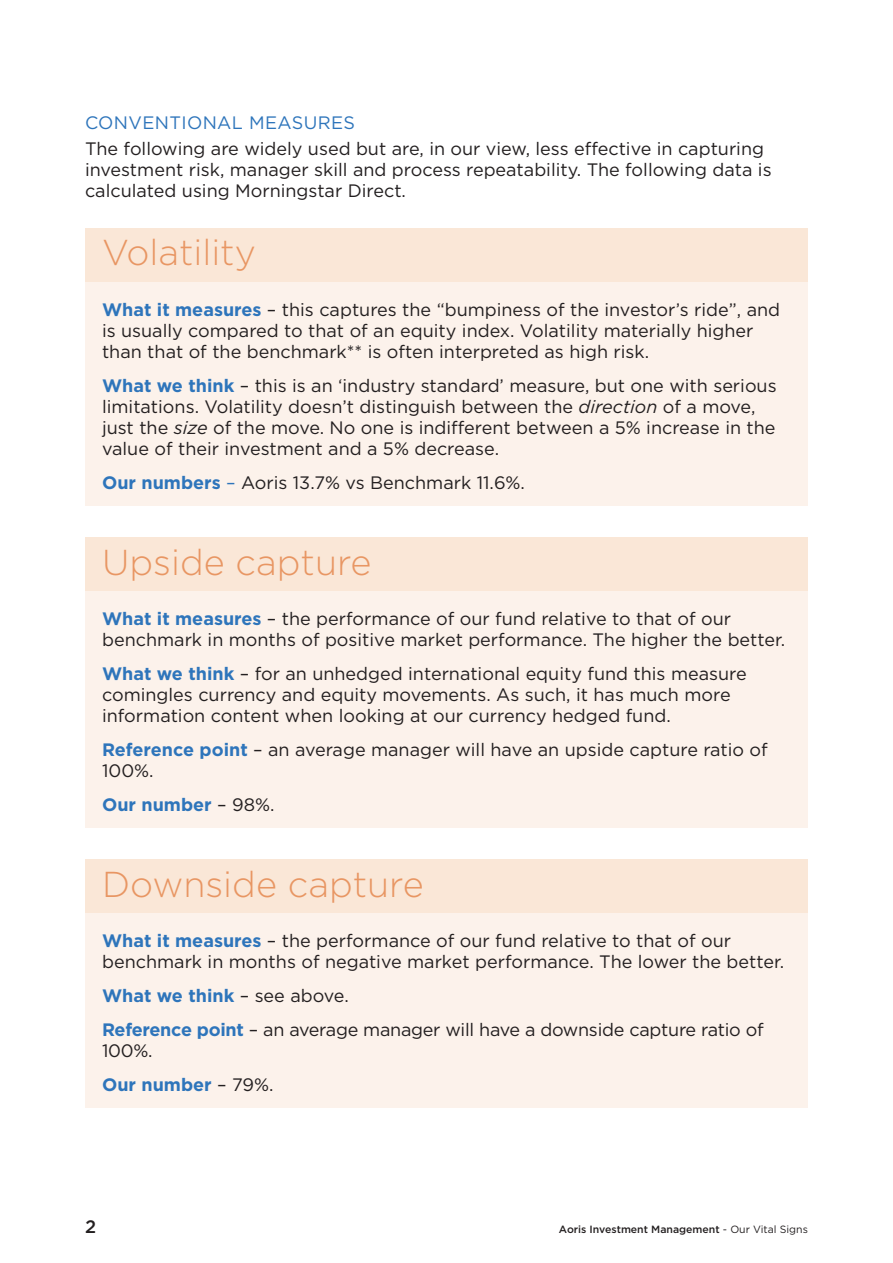
<style>
.page{position:relative;width:893px;height:1263px;background:#fff}
.page>*{position:absolute;margin:0;border:0;box-sizing:border-box;transform-origin:0 0}
.Value_Heading{font:300 36px "Gotham";color:#e89663}
.t1{font:18px/21px "Gotham";color:#231f20}
.t2{font:700 18px "Gotham";color:#2e75bb}
.Heading_2{font:18px "Gotham";letter-spacing:.02em;color:#2e75bb}
.t3{font:500 18px "Gotham";color:#231f20}
.t4{font:500 10.5px "Gotham";color:#231f20}
.s1{font-weight:700;color:#2e75bb}
.s2{font-style:italic}
.s3{color:#2e75bb}
.s4{font-weight:400;color:#231f20}
.s5{font-weight:400}
</style>
<div class="page">
<div style="left:85px;top:228px;width:723px;height:54px;background:#fae7d7"></div>
<div style="left:85px;top:282px;width:723px;height:224px;background:#fcf2eb"></div>
<div style="left:85px;top:537px;width:723px;height:55px;background:#fae7d7"></div>
<div style="left:85px;top:592px;width:723px;height:236px;background:#fcf2eb"></div>
<div style="left:85px;top:859px;width:723px;height:54px;background:#fae7d7"></div>
<div style="left:85px;top:913px;width:723px;height:195px;background:#fcf2eb"></div>
<p class="Heading_2" style="left:85px;top:113px;width:272px">CONVENTIONAL MEASURES</p>
<p class="t1" style="left:85px;top:137px;width:688px">The following are widely used but are, in our view, less effective in capturing investment risk, manager skill and process repeatability. The following data is calculated using Morningstar Direct.</p>
<p class="Value_Heading" style="left:102px;top:233px;width:155px">Volatility</p>
<p class="t1" style="left:102px;top:299px;width:680px"><span class="s1">What it measures</span> – this captures the “bumpiness of the investor’s ride”, and is usually compared to that of an equity index. Volatility materially higher than that of the benchmark** is often interpreted as high risk.</p>
<p class="t1" style="left:102px;top:375px;width:676px"><span class="s1">What we think</span> – this is an ‘industry standard’ measure, but one with serious limitations. Volatility doesn’t distinguish between the <span class="s2">direction</span> of a move, just the <span class="s2">size</span> of the move. No one is indifferent between a 5% increase in the value of their investment and a 5% decrease.</p>
<p class="t1" style="left:102px;top:472px;width:424px"><span class="s1">Our numbers</span> <span class="s3">–</span> Aoris 13.7% vs Benchmark 11.6%.</p>
<p class="Value_Heading" style="left:102px;top:542px;width:271px">Upside capture</p>
<p class="t1" style="left:102px;top:608px;width:685px"><span class="s1">What it measures</span> – the performance of our fund relative to that of our benchmark in months of positive market performance. The higher the better.</p>
<p class="t1" style="left:102px;top:663px;width:646px"><span class="s1">What we think</span> – for an unhedged international equity fund this measure comingles currency and equity movements. As such, it has much more information content when looking at our currency hedged fund.</p>
<p class="t1" style="left:102px;top:739px;width:667px"><span class="s1">Reference point</span> – an average manager will have an upside capture ratio of<br>100%.</p>
<p class="t2" style="left:102px;top:794px;width:174px">Our number <span class="s4">– 98%.</span></p>
<p class="Value_Heading" style="left:102px;top:864px;width:323px">Downside capture</p>
<p class="t1" style="left:102px;top:930px;width:684px"><span class="s1">What it measures</span> – the performance of our fund relative to that of our benchmark in months of negative market performance. The lower the better.</p>
<p class="t2" style="left:102px;top:985px;width:248px">What we think <span class="s4">– see above.</span></p>
<p class="t1" style="left:102px;top:1019px;width:663px"><span class="s1">Reference point</span> – an average manager will have a downside capture ratio of<br>100%.</p>
<p class="t2" style="left:102px;top:1074px;width:173px">Our number <span class="s4">– 79%.</span></p>
<p class="t3" style="left:85px;top:1216px;width:13px">2</p>
<p class="t4" style="left:559px;top:1223px;width:250px">Aoris Investment Management <span class="s5">- Our Vital Signs</span></p>
</div>
